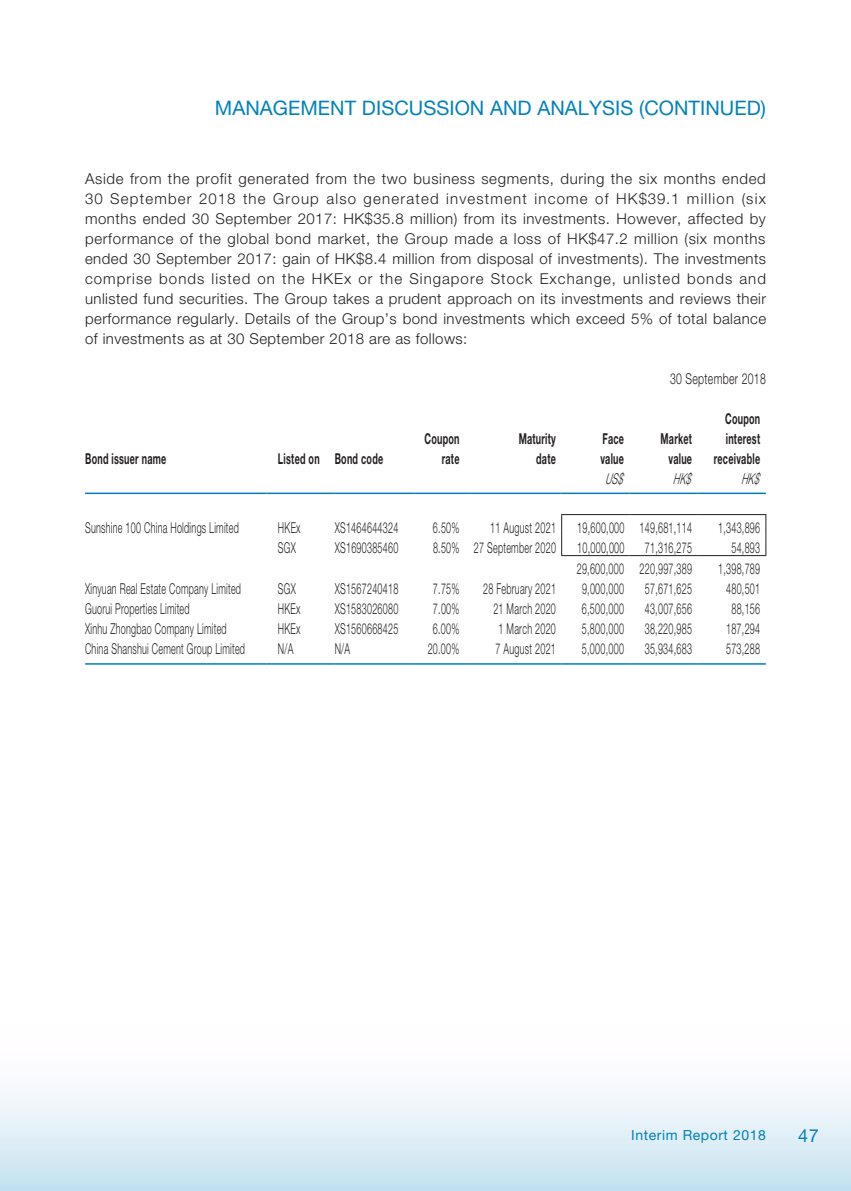
<style>
.page{position:relative;width:851px;height:1191px;background:#fff}
.page>*{position:absolute;margin:0;border:0;box-sizing:border-box;transform-origin:0 0}
.t1{font:20px "Helvetica Neue LT Std";letter-spacing:.005em;color:#0081bb}
.t2{font:18px "Helvetica Neue LT Std";color:#0081bb}
.t3{font:300 15px/20px "Helvetica Neue LT Std";letter-spacing:.03em;color:#231f20;text-align:justify}
.t4{font:300 15px "Helvetica Neue LT Std";letter-spacing:.03em;color:#231f20;scale:.6 1}
.t5{font:700 15px/20px "Helvetica Neue LT Std";letter-spacing:.03em;color:#231f20;text-align:right;scale:.6 1}
.t6{font:300 15px "Helvetica Neue LT Std";letter-spacing:.03em;color:#231f20;scale:.7 1}
.t7{font:italic 300 15px "Helvetica Neue LT Std";color:#231f20;scale:.6 1}
.t8{font:14px "Helvetica Neue LT Std";letter-spacing:.04em;color:#0081bb}
</style>
<div class="page">
<div style="left:0;top:1011px;width:850px;height:180px;background:linear-gradient(to bottom,#fff,#cbe5f2)"></div>
<hr style="left:561px;top:514px;width:68px;height:1px;background:#231f20">
<hr style="left:629px;top:514px;width:68px;height:1px;background:#231f20">
<hr style="left:697px;top:514px;width:69px;height:1px;background:#231f20">
<svg style="left:561px;top:515px;width:1px;height:40px"></svg>
<svg style="left:765px;top:515px;width:1px;height:40px"></svg>
<hr style="left:561px;top:555px;width:68px;height:1px;background:#231f20">
<hr style="left:629px;top:555px;width:68px;height:1px;background:#231f20">
<hr style="left:697px;top:555px;width:69px;height:1px;background:#231f20">
<hr style="left:85px;top:492px;width:181px;height:2px;background:#0081bb">
<hr style="left:266px;top:492px;width:68px;height:2px;background:#0081bb">
<hr style="left:334px;top:492px;width:80px;height:2px;background:#0081bb">
<hr style="left:414px;top:492px;width:57px;height:2px;background:#0081bb">
<hr style="left:471px;top:492px;width:90px;height:2px;background:#0081bb">
<hr style="left:561px;top:492px;width:68px;height:2px;background:#0081bb">
<hr style="left:629px;top:492px;width:68px;height:2px;background:#0081bb">
<hr style="left:697px;top:492px;width:68px;height:2px;background:#0081bb">
<hr style="left:85px;top:663px;width:181px;height:1px;background:#0081bb">
<hr style="left:266px;top:663px;width:68px;height:1px;background:#0081bb">
<hr style="left:334px;top:663px;width:80px;height:1px;background:#0081bb">
<hr style="left:414px;top:663px;width:57px;height:1px;background:#0081bb">
<hr style="left:471px;top:663px;width:90px;height:1px;background:#0081bb">
<hr style="left:561px;top:663px;width:68px;height:1px;background:#0081bb">
<hr style="left:629px;top:663px;width:68px;height:1px;background:#0081bb">
<hr style="left:697px;top:663px;width:68px;height:1px;background:#0081bb">
<h1 class="t1" style="left:215px;top:96px;width:552px">MANAGEMENT DISCUSSION AND ANALYSIS (CONTINUED)</h1>
<p class="t3" style="left:85px;top:168px;width:682px">Aside from the profit generated from the two business segments, during the six months ended 30 September 2018 the Group also generated investment income of HK$39.1 million (six months ended 30 September 2017: HK$35.8 million) from its investments. However, affected by performance of the global bond market, the Group made a loss of HK$47.2 million (six months ended 30 September 2017: gain of HK$8.4 million from disposal of investments). The investments comprise bonds listed on the HKEx or the Singapore Stock Exchange, unlisted bonds and unlisted fund securities. The Group takes a prudent approach on its investments and reviews their performance regularly. Details of the Group’s bond investments which exceed 5% of total balance of investments as at 30 September 2018 are as follows:</p>
<p class="t6" style="left:670px;top:369px;width:138px">30 September 2018</p>
<p class="t5" style="left:85px;top:448px;width:137px">Bond issuer name</p>
<p class="t5" style="left:278px;top:448px;width:177px">Listed on Bond code</p>
<p class="t5" style="left:424px;top:428px;width:60px">Coupon rate</p>
<p class="t5" style="left:518px;top:428px;width:64px">Maturity date</p>
<p class="t5" style="left:600px;top:428px;width:41px;text-align:left">Face value</p>
<p class="t5" style="left:660px;top:428px;width:54px;text-align:center">Market value</p>
<p class="t5" style="left:713px;top:408px;width:79px">Coupon interest receivable</p>
<p class="t7" style="left:605px;top:469px;width:38px">US$</p>
<p class="t7" style="left:672px;top:469px;width:39px">HK$</p>
<p class="t7" style="left:740px;top:469px;width:39px">HK$</p>
<p class="t4" style="left:85px;top:518px;width:258px">Sunshine 100 China Holdings Limited</p>
<p class="t4" style="left:278px;top:518px;width:39px">HKEx</p>
<p class="t4" style="left:334px;top:518px;width:108px">XS1464644324</p>
<p class="t4" style="left:433px;top:518px;width:46px">6.50%</p>
<p class="t4" style="left:490px;top:518px;width:111px">11 August 2021</p>
<p class="t4" style="left:577px;top:518px;width:193px">19,600,000 149,681,114</p>
<p class="t4" style="left:718px;top:518px;width:72px">1,343,896</p>
<p class="t4" style="left:278px;top:538px;width:32px">SGX</p>
<p class="t4" style="left:334px;top:538px;width:108px">XS1690385460</p>
<p class="t4" style="left:433px;top:538px;width:206px">8.50% 27 September 2020</p>
<p class="t4" style="left:577px;top:538px;width:80px">10,000,000</p>
<p class="t4" style="left:644px;top:538px;width:80px">71,316,275</p>
<p class="t4" style="left:731px;top:538px;width:49px">54,893</p>
<p class="t4" style="left:576px;top:559px;width:194px">29,600,000 220,997,389</p>
<p class="t4" style="left:718px;top:559px;width:72px">1,398,789</p>
<p class="t4" style="left:85px;top:579px;width:261px">Xinyuan Real Estate Company Limited</p>
<p class="t4" style="left:278px;top:579px;width:32px">SGX</p>
<p class="t4" style="left:334px;top:579px;width:108px">XS1567240418</p>
<p class="t4" style="left:433px;top:579px;width:46px">7.75%</p>
<p class="t4" style="left:483px;top:579px;width:123px">28 February 2021</p>
<p class="t4" style="left:582px;top:579px;width:72px">9,000,000</p>
<p class="t4" style="left:644px;top:579px;width:80px">57,671,625</p>
<p class="t4" style="left:726px;top:579px;width:58px">480,501</p>
<p class="t4" style="left:85px;top:599px;width:176px">Guorui Properties Limited</p>
<p class="t4" style="left:278px;top:599px;width:39px">HKEx</p>
<p class="t4" style="left:334px;top:599px;width:108px">XS1583026080</p>
<p class="t4" style="left:433px;top:599px;width:46px">7.00%</p>
<p class="t4" style="left:493px;top:599px;width:106px">21 March 2020</p>
<p class="t4" style="left:582px;top:599px;width:72px">6,500,000</p>
<p class="t4" style="left:644px;top:599px;width:80px">43,007,656</p>
<p class="t4" style="left:731px;top:599px;width:49px">88,156</p>
<p class="t4" style="left:85px;top:619px;width:238px">Xinhu Zhongbao Company Limited</p>
<p class="t4" style="left:278px;top:619px;width:39px">HKEx</p>
<p class="t4" style="left:334px;top:619px;width:108px">XS1560668425</p>
<p class="t4" style="left:433px;top:619px;width:46px">6.00%</p>
<p class="t4" style="left:498px;top:619px;width:97px">1 March 2020</p>
<p class="t4" style="left:582px;top:619px;width:72px">5,800,000</p>
<p class="t4" style="left:644px;top:619px;width:80px">38,220,985</p>
<p class="t4" style="left:726px;top:619px;width:58px">187,294</p>
<p class="t4" style="left:85px;top:639px;width:268px">China Shanshui Cement Group Limited</p>
<p class="t4" style="left:278px;top:639px;width:27px">N/A</p>
<p class="t4" style="left:334px;top:639px;width:27px">N/A</p>
<p class="t4" style="left:427px;top:639px;width:54px">20.00%</p>
<p class="t4" style="left:495px;top:639px;width:102px">7 August 2021</p>
<p class="t4" style="left:582px;top:639px;width:72px">5,000,000</p>
<p class="t4" style="left:644px;top:639px;width:80px">35,934,683</p>
<p class="t4" style="left:726px;top:639px;width:58px">573,288</p>
<p class="t8" style="left:631px;top:1127px;width:136px">Interim Report 2018</p>
<p class="t2" style="left:798px;top:1124px;width:22px">47</p>
</div>
